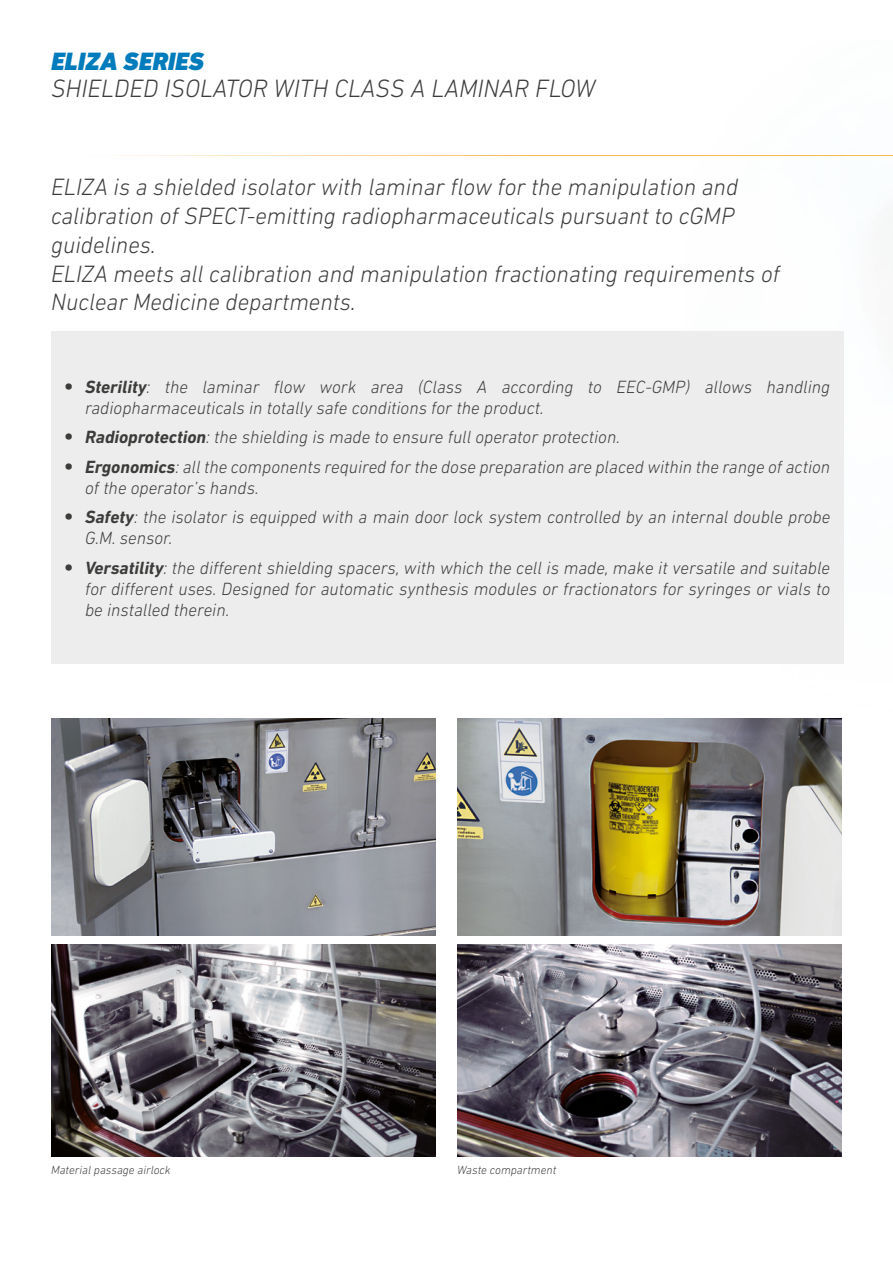
<style>
.page{position:relative;width:893px;height:1263px;background:#fff}
.page>*{position:absolute;margin:0;border:0;box-sizing:border-box;transform-origin:0 0}
._05_Sottotitolo_Inte{font:italic 300 25.5px "DIN Next LT Pro";color:#3c3c3b}
._04_Titolo_Interno{font:italic 900 25.5px "DIN Next LT Pro";color:#007bbb}
._06_Testo_evidenza_i{font:italic 300 24px/28.8px "DIN Next LT Pro";color:#3c3c3b}
.t1{font:italic 300 18px/21px "DIN Next LT Pro";color:#3c3c3b}
._15_Testo_Tabella_Sx{font:italic 300 12px "DIN Next LT Pro";color:#3c3c3b}
.s1{font-weight:700;font-style:normal;font-size:21px}
.s2{font-weight:700}
</style>
<div class="page">
<img style="left:684px;top:155px;width:209px;height:564px">
<img style="left:51px;top:944px;width:385px;height:213px">
<img style="left:457px;top:944px;width:385px;height:213px">
<img style="left:457px;top:719px;width:385px;height:216px">
<img style="left:51px;top:719px;width:385px;height:216px">
<div style="left:51px;top:331px;width:792px;height:333px;background:#ededed"></div>
<p class="_04_Titolo_Interno" style="left:51px;top:46px;width:155px">ELIZA SERIES</p>
<p class="_05_Sottotitolo_Inte" style="left:51px;top:74px;width:546px">SHIELDED ISOLATOR WITH CLASS A LAMINAR FLOW</p>
<p class="_06_Testo_evidenza_i" style="left:51px;top:172px;width:730px">ELIZA is a shielded isolator with laminar flow for the manipulation and calibration of SPECT-emitting radiopharmaceuticals pursuant to cGMP guidelines.<br>ELIZA meets all calibration and manipulation fractionating requirements of Nuclear Medicine departments.</p>
<p class="t1" style="left:85px;top:376px;width:747px;text-indent:-21px"><span class="s1">•</span> <span class="s2">Sterility</span>: the laminar flow work area (Class A according to EEC-GMP) allows handling radiopharmaceuticals in totally safe conditions for the product.</p>
<p class="t1" style="left:64px;top:426px;width:558px"><span class="s1">•</span> <span class="s2">Radioprotection</span>: the shielding is made to ensure full operator protection.</p>
<p class="t1" style="left:85px;top:456px;width:747px;text-indent:-21px"><span class="s1">•</span> <span class="s2">Ergonomics</span>: all the components required for the dose preparation are placed within the range of action of the operator’s hands.</p>
<p class="t1" style="left:85px;top:506px;width:747px;text-indent:-21px"><span class="s1">•</span> <span class="s2">Safety</span>: the isolator is equipped with a main door lock system controlled by an internal double probe<br>G.M. sensor.</p>
<p class="t1" style="left:85px;top:557px;width:747px;text-align:justify;text-indent:-21px"><span class="s1">•</span> <span class="s2">Versatility</span>: the different shielding spacers, with which the cell is made, make it versatile and suitable for different uses. Designed for automatic synthesis modules or fractionators for syringes or vials to be installed therein.</p>
<p class="_15_Testo_Tabella_Sx" style="left:51px;top:1163px;width:121px">Material passage airlock</p>
<p class="_15_Testo_Tabella_Sx" style="left:457px;top:1163px;width:101px">Waste compartment</p>
</div>
